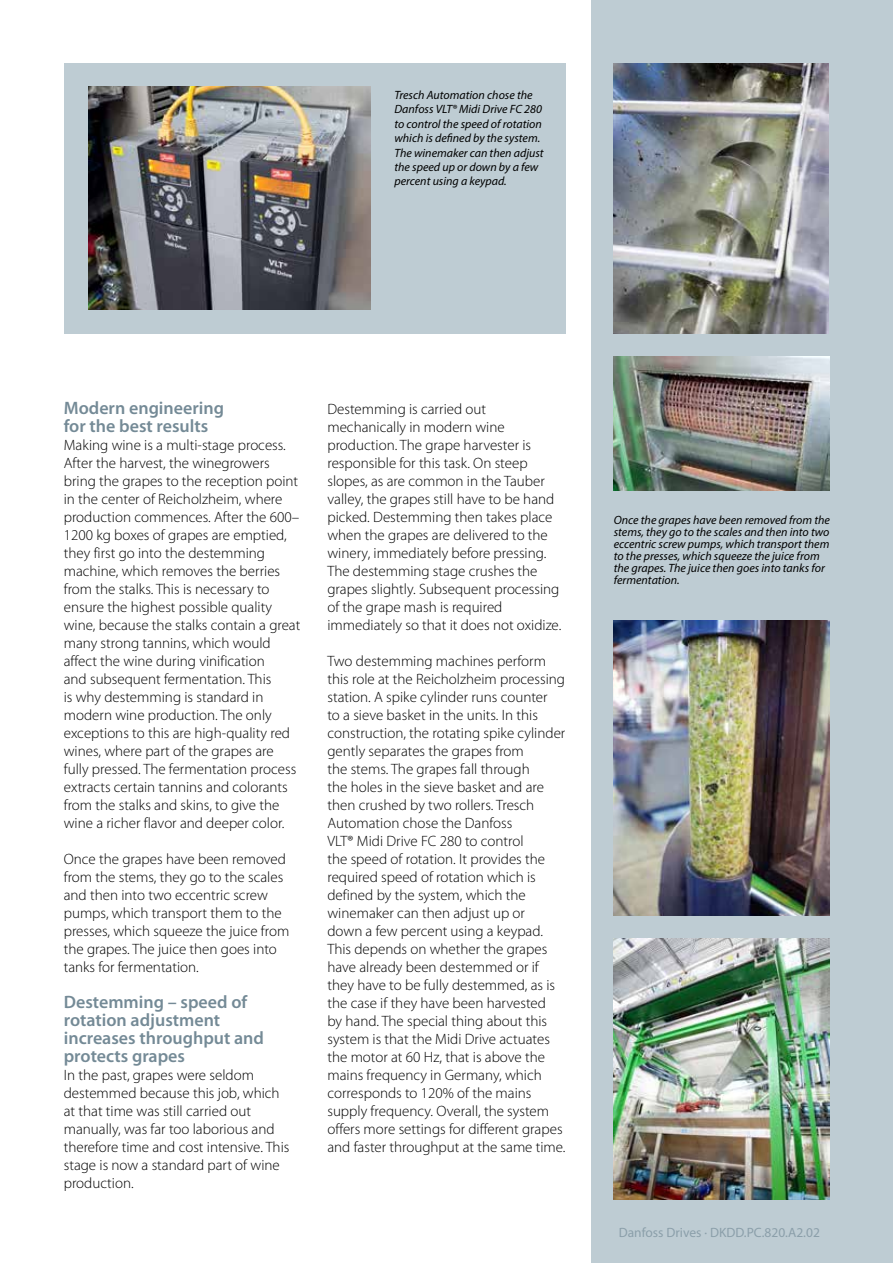
<style>
.page{position:relative;width:893px;height:1263px;background:#fff}
.page>*{position:absolute;margin:0;border:0;box-sizing:border-box;transform-origin:0 0}
.t1{font:600 18px/18px "Myriad Pro";color:#748a96}
.t2{font:300 15px/18px "Myriad Pro";color:#000}
.t3{font:13.5px "Myriad Pro";color:#8b9faa}
.t4{font:italic 12px/14.4px "Myriad Pro";color:#000}
</style>
<div class="page">
<div style="left:64px;top:64px;width:502px;height:270px;background:#beccd3"></div>
<div style="left:591px;top:0;width:302px;height:1263px;background:#beccd3"></div>
<img style="left:614px;top:64px;width:215px;height:270px">
<img style="left:614px;top:621px;width:215px;height:295px">
<img style="left:88px;top:86px;width:282px;height:223px">
<img style="left:614px;top:938px;width:215px;height:261px">
<img style="left:614px;top:356px;width:215px;height:135px">
<p class="t4" style="left:394px;top:88px;width:151px">Tresch Automation chose the<br>Danfoss VLT® Midi Drive FC 280 to control the speed of rotation which is defined by the system.<br>The winemaker can then adjust the speed up or down by a few percent using a keypad.</p>
<p class="t1" style="left:64px;top:399px;width:162px">Modern engineering for the best results</p>
<p class="t2" style="left:64px;top:436px;width:238px">Making wine is a multi-stage process.<br>After the harvest, the winegrowers bring the grapes to the reception point in the center of Reicholzheim, where production commences. After the 600– 1200 kg boxes of grapes are emptied, they first go into the destemming machine, which removes the berries from the stalks. This is necessary to ensure the highest possible quality wine, because the stalks contain a great many strong tannins, which would affect the wine during vinification<br>and subsequent fermentation. This<br>is why destemming is standard in modern wine production. The only exceptions to this are high-quality red wines, where part of the grapes are fully pressed. The fermentation process extracts certain tannins and colorants from the stalks and skins, to give the wine a richer flavor and deeper color.</p>
<p class="t2" style="left:64px;top:850px;width:227px">Once the grapes have been removed from the stems, they go to the scales and then into two eccentric screw pumps, which transport them to the presses, which squeeze the juice from the grapes. The juice then goes into tanks for fermentation.</p>
<p class="t1" style="left:64px;top:993px;width:202px">Destemming – speed of rotation adjustment increases throughput and protects grapes</p>
<p class="t2" style="left:64px;top:1066px;width:227px">In the past, grapes were seldom destemmed because this job, which at that time was still carried out manually, was far too laborious and therefore time and cost intensive. This stage is now a standard part of wine production.</p>
<p class="t2" style="left:327px;top:400px;width:235px">Destemming is carried out mechanically in modern wine production. The grape harvester is responsible for this task. On steep slopes, as are common in the Tauber valley, the grapes still have to be hand picked. Destemming then takes place when the grapes are delivered to the winery, immediately before pressing.<br>The destemming stage crushes the grapes slightly. Subsequent processing of the grape mash is required immediately so that it does not oxidize.</p>
<p class="t2" style="left:327px;top:652px;width:240px">Two destemming machines perform this role at the Reicholzheim processing station. A spike cylinder runs counter<br>to a sieve basket in the units. In this construction, the rotating spike cylinder gently separates the grapes from<br>the stems. The grapes fall through<br>the holes in the sieve basket and are then crushed by two rollers. Tresch Automation chose the Danfoss<br>VLT® Midi Drive FC 280 to control<br>the speed of rotation. It provides the required speed of rotation which is defined by the system, which the winemaker can then adjust up or<br>down a few percent using a keypad.<br>This depends on whether the grapes have already been destemmed or if they have to be fully destemmed, as is the case if they have been harvested<br>by hand. The special thing about this system is that the Midi Drive actuates the motor at 60 Hz, that is above the mains frequency in Germany, which corresponds to 120% of the mains supply frequency. Overall, the system offers more settings for different grapes and faster throughput at the same time.</p>
<p class="t4" style="left:614px;top:513px;width:218px;line-height:12px">Once the grapes have been removed from the stems, they go to the scales and then into two eccentric screw pumps, which transport them to the presses, which squeeze the juice from the grapes. The juice then goes into tanks for fermentation.</p>
<p class="t3" style="left:619px;top:1224px;width:203px">Danfoss Drives · DKDD.PC.820.A2.02</p>
<p class="t3" style="left:796px;top:1224px;width:8px">1</p>
</div>
